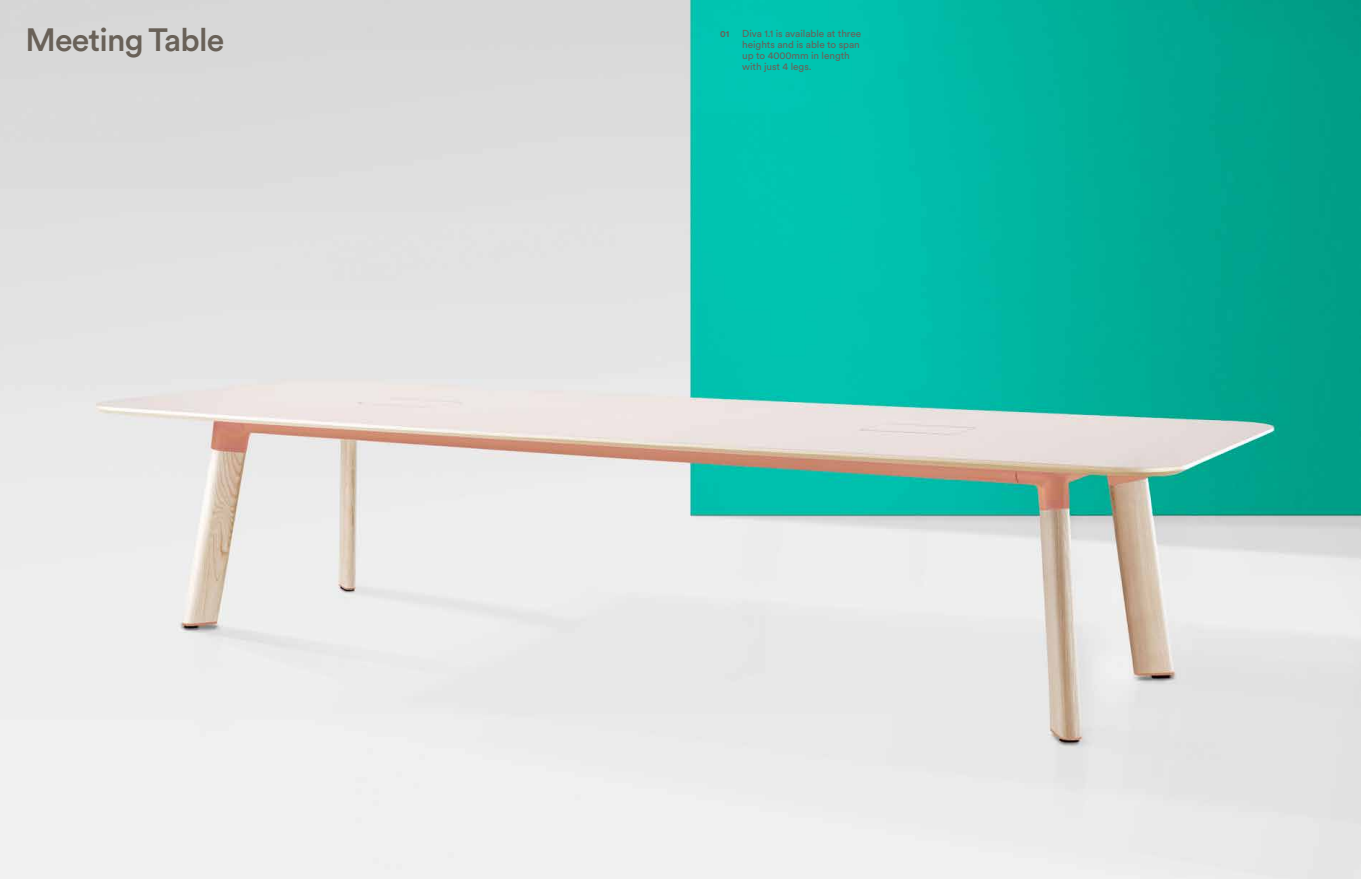
<style>
.page{position:relative;width:1361px;height:879px;background:#fff}
.page>*{position:absolute;margin:0;border:0;box-sizing:border-box;transform-origin:0 0}
.t1{font:500 32px "Circular Pro";letter-spacing:-.025em;color:#696158}
.t2{font:10px/11px "Circular Pro";letter-spacing:-.005em;color:#696158}
.t3{font:700 9px "Circular Pro";color:#696158}
</style>
<div class="page">
<img style="left:0;top:0;width:1361px;height:879px">
<h1 class="t1" style="left:26px;top:18px;width:200px">Meeting Table</h1>
<p class="t3" style="left:720px;top:27px;width:11px">01</p>
<p class="t2" style="left:742px;top:27px;width:121px">Diva 1.1 is available at three heights and is able to span up to 4000mm in length with just 4 legs.</p>
</div>
